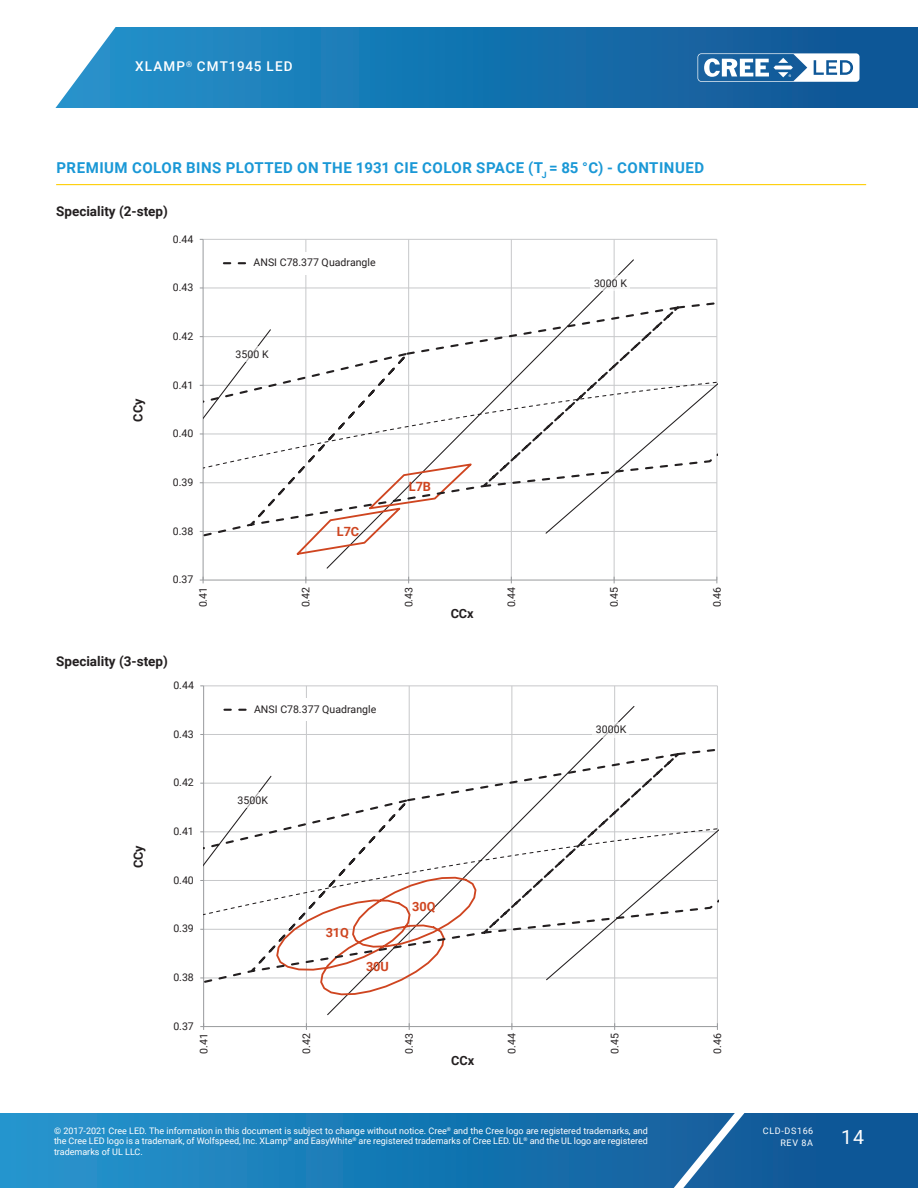
<style>
.page{position:relative;width:918px;height:1188px;background:#fff}
.page>*{position:absolute;margin:0;border:0;box-sizing:border-box;transform-origin:0 0}
.t1{font:19.5px "Roboto";color:#fff}
.Section_heading_with{font:700 15px "Roboto";letter-spacing:.035em;color:#1a98d6}
.Section_subheading{font:700 13.5px "Roboto";color:#231f20}
.t2{font:500 13.5px "Roboto";letter-spacing:.085em;color:#fff}
.t3{font:700 12.75px "Roboto";letter-spacing:-.005em;color:#cf4520}
.t4{font:700 12.75px "Roboto";letter-spacing:-.005em;color:#231f20}
.t5{font:10.5px "Roboto";color:#231f20}
.t6{font:9px/10.8px "Roboto";color:#fff;text-align:justify}
.t7{font:9px/12px "Roboto";letter-spacing:.085em;color:#fff;text-align:right}
</style>
<div class="page">
<svg style="left:0;top:1113px;width:918px;height:75px;background:#1876b2"></svg>
<svg style="left:644px;top:1113px;width:117px;height:75px;background:#296da6"></svg>
<svg style="left:55px;top:27px;width:863px;height:81px;background:#2078b2"></svg>
<svg style="left:698px;top:53px;width:162px;height:29px"></svg>
<hr style="left:56px;top:184px;width:810px;height:1px;background:#fece08">
<svg style="left:200px;top:577px;width:4px;height:6px"></svg>
<svg style="left:203px;top:239px;width:515px;height:342px"></svg>
<div style="left:591px;top:275px;width:39px;height:16px;background:#fff"></div>
<div style="left:232px;top:346px;width:40px;height:16px;background:#fff"></div>
<div style="left:207px;top:252px;width:182px;height:22px;background:#fff"></div>
<svg style="left:224px;top:262px;width:22px;height:2px"></svg>
<hr style="left:204px;top:685px;width:513px;height:1px;background:#c7c8ca">
<hr style="left:203px;top:686px;width:1px;height:341px;background:#989a9d">
<svg style="left:204px;top:686px;width:514px;height:341px"></svg>
<div style="left:593px;top:722px;width:36px;height:16px;background:#fff"></div>
<div style="left:234px;top:792px;width:37px;height:16px;background:#fff"></div>
<div style="left:207px;top:699px;width:182px;height:22px;background:#fff"></div>
<svg style="left:224px;top:709px;width:23px;height:2px"></svg>
<h3 class="t2" style="left:135px;top:57px;width:159px">XLAMP<sup>®</sup> CMT1945 LED</h3>
<p class="Section_heading_with" style="left:56px;top:157px;width:649px">PREMIUM COLOR BINS PLOTTED ON THE 1931 CIE COLOR SPACE (T<sub>J</sub> = 85 °C) - CONTINUED</p>
<p class="Section_subheading" style="left:56px;top:202px;width:113px">Speciality (2-step)</p>
<p class="t4" style="left:129px;top:422px;width:24px;rotate:-90deg">CCy</p>
<p class="t5" style="left:173px;top:231px;width:22px">0.44</p>
<p class="t5" style="left:173px;top:280px;width:22px">0.43</p>
<p class="t5" style="left:173px;top:329px;width:22px">0.42</p>
<p class="t5" style="left:173px;top:377px;width:22px">0.41</p>
<p class="t5" style="left:173px;top:426px;width:22px">0.40</p>
<p class="t5" style="left:173px;top:475px;width:22px">0.39</p>
<p class="t5" style="left:173px;top:524px;width:22px">0.38</p>
<p class="t5" style="left:173px;top:572px;width:22px">0.37</p>
<p class="t5" style="left:254px;top:255px;width:124px">ANSI C78.377 Quadrangle</p>
<p class="t5" style="left:236px;top:346px;width:35px">3500 K</p>
<p class="t3" style="left:337px;top:522px;width:24px">L7C</p>
<p class="t3" style="left:409px;top:478px;width:24px">L7B</p>
<p class="t5" style="left:594px;top:276px;width:34px">3000 K</p>
<p class="t5" style="left:196px;top:607px;width:22px;rotate:-90deg">0.41</p>
<p class="t5" style="left:298px;top:607px;width:22px;rotate:-90deg">0.42</p>
<p class="t5" style="left:401px;top:607px;width:22px;rotate:-90deg">0.43</p>
<p class="t5" style="left:504px;top:607px;width:22px;rotate:-90deg">0.44</p>
<p class="t5" style="left:607px;top:607px;width:22px;rotate:-90deg">0.45</p>
<p class="t5" style="left:710px;top:607px;width:22px;rotate:-90deg">0.46</p>
<p class="t4" style="left:451px;top:605px;width:25px">CCx</p>
<p class="Section_subheading" style="left:56px;top:652px;width:113px">Speciality (3-step)</p>
<p class="t4" style="left:130px;top:868px;width:24px;rotate:-90deg">CCy</p>
<p class="t5" style="left:173px;top:678px;width:22px">0.44</p>
<p class="t5" style="left:173px;top:727px;width:22px">0.43</p>
<p class="t5" style="left:173px;top:775px;width:22px">0.42</p>
<p class="t5" style="left:173px;top:824px;width:22px">0.41</p>
<p class="t5" style="left:173px;top:873px;width:22px">0.40</p>
<p class="t5" style="left:173px;top:921px;width:22px">0.39</p>
<p class="t5" style="left:173px;top:970px;width:22px">0.38</p>
<p class="t5" style="left:173px;top:1019px;width:22px">0.37</p>
<p class="t5" style="left:254px;top:702px;width:124px">ANSI C78.377 Quadrangle</p>
<p class="t5" style="left:237px;top:793px;width:32px">3500K</p>
<p class="t3" style="left:326px;top:923px;width:25px">31Q</p>
<p class="t3" style="left:366px;top:957px;width:24px">30U</p>
<p class="t3" style="left:412px;top:897px;width:25px">30Q</p>
<p class="t5" style="left:596px;top:722px;width:32px">3000K</p>
<p class="t5" style="left:196px;top:1054px;width:22px;rotate:-90deg">0.41</p>
<p class="t5" style="left:299px;top:1054px;width:22px;rotate:-90deg">0.42</p>
<p class="t5" style="left:402px;top:1054px;width:22px;rotate:-90deg">0.43</p>
<p class="t5" style="left:505px;top:1054px;width:22px;rotate:-90deg">0.44</p>
<p class="t5" style="left:607px;top:1054px;width:22px;rotate:-90deg">0.45</p>
<p class="t5" style="left:710px;top:1054px;width:22px;rotate:-90deg">0.46</p>
<p class="t4" style="left:451px;top:1052px;width:25px">CCx</p>
<p class="t6" style="left:54px;top:1125px;width:596px">© 2017-2021 Cree LED. The information in this document is subject to change without notice. Cree<sup>®</sup> and the Cree logo are registered trademarks, and the Cree LED logo is a trademark, of Wolfspeed, Inc. XLamp<sup>®</sup> and EasyWhite<sup>®</sup> are registered trademarks of Cree LED. UL<sup>®</sup> and the UL logo are registered trademarks of UL LLC.</p>
<p class="t7" style="left:763px;top:1124px;width:52px">CLD-DS166<br>REV 8A</p>
<h1 class="t1" style="left:841px;top:1123px;width:24px">14</h1>
</div>
